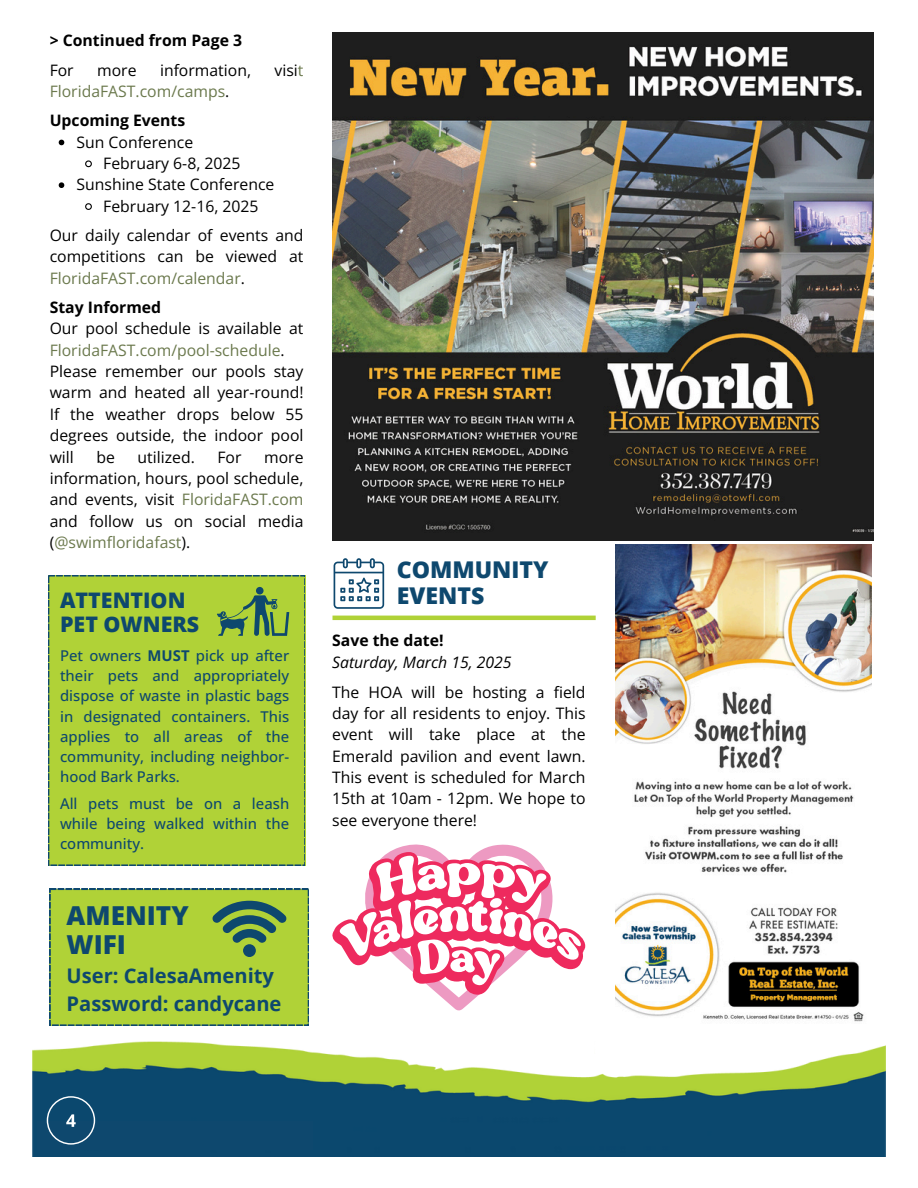
<style>
.page{position:relative;width:918px;height:1188px;background:#fff}
.page>*{position:absolute;margin:0;border:0;box-sizing:border-box;transform-origin:0 0}
.t1{font:800 26.1px/29px "Open Sans";color:#0e486e}
.t2{font:800 23.1px "Open Sans";color:#0e486e}
.t3{font:800 21.45px/24.6px "Open Sans";color:#0e486e}
.t4{font:700 20.1px/27.2px "Open Sans";color:#0e486e}
.t5{font:15.75px/21.3px "Open Sans";color:#000;text-align:justify}
.t6{font:700 15.75px "Open Sans";color:#000}
.t7{font:15.75px "Open Sans";color:#6b794d}
.t8{font:italic 15.75px "Open Sans";color:#000}
.t9{font:500 14.85px/20.1px "Open Sans";color:#0e486e;text-align:justify}
.s1{color:#6b794d}
.s2{color:#000}
.s3{font-weight:700}
</style>
<div class="page">
<img style="left:32px;top:1042px;width:853px;height:115px">
<div style="left:38px;top:1122px;width:275px;height:28px;background:#0e486e"></div>
<svg style="left:47px;top:1096px;width:48px;height:49px"></svg>
<img style="left:333px;top:32px;width:541px;height:509px">
<svg style="left:50px;top:889px;width:259px;height:137px;background:#a4c83a"></svg>
<div style="left:48px;top:575px;width:257px;height:291px;background:#b0d237"></div>
<svg style="left:217px;top:587px;width:72px;height:49px;background:#7fa847"></svg>
<img style="left:615px;top:544px;width:257px;height:478px">
<svg style="left:334px;top:558px;width:50px;height:51px"></svg>
<hr style="left:333px;top:616px;width:263px;height:4px;background:#b0d237">
<svg style="left:332px;top:844px;width:253px;height:167px"></svg>
<svg style="left:59px;top:140px;width:5px;height:5px"></svg>
<svg style="left:85px;top:160px;width:7px;height:8px"></svg>
<svg style="left:59px;top:182px;width:5px;height:6px"></svg>
<svg style="left:85px;top:203px;width:7px;height:7px"></svg>
<p class="t6" style="left:50px;top:29px;width:194px">&gt; Continued from Page 3</p>
<p class="t5" style="left:50px;top:59px;width:26px">For</p>
<p class="t5" style="left:97px;top:59px;width:41px">more</p>
<p class="t5" style="left:160px;top:59px;width:93px">information,</p>
<p class="t5" style="left:275px;top:59px;width:30px">visi<span class="s1">t</span></p>
<p class="t7" style="left:50px;top:80px;width:181px">FloridaFAST.com/camps<span class="s2">.</span></p>
<p class="t6" style="left:50px;top:109px;width:137px">Upcoming Events</p>
<h2 class="t5" style="left:77px;top:131px;width:118px">Sun Conference</h2>
<p class="t5" style="left:103px;top:152px;width:139px">February 6-8, 2025</p>
<h5 class="t5" style="left:77px;top:174px;width:199px">Sunshine State Conference</h5>
<h5 class="t5" style="left:103px;top:195px;width:157px">February 12-16, 2025</h5>
<h1 class="t5" style="left:50px;top:224px;width:255px">Our daily calendar of events and competitions can be viewed at <span class="s1">FloridaFAST.com/calendar</span>.</h1>
<p class="t6" style="left:50px;top:296px;width:113px">Stay Informed</p>
<h4 class="t5" style="left:50px;top:318px;width:255px;text-align:left">Our pool schedule is available at<br><span class="s1">FloridaFAST.com/pool-schedule</span>.<br>Please remember our pools stay warm and heated all year-round!<br>If the weather drops below 55 degrees outside, the indoor pool will</h4>
<h4 class="t5" style="left:96px;top:446px;width:20px">be</h4>
<h4 class="t5" style="left:138px;top:446px;width:59px">utilized.</h4>
<h4 class="t5" style="left:217px;top:446px;width:26px">For</h4>
<h4 class="t5" style="left:50px;top:446px;width:255px;text-indent:214px">more information, hours, pool schedule, and events, visit <span class="s1">FloridaFAST.com </span>and follow us on social media (<span class="s1">@swimfloridafast</span>).</h4>
<h5 class="t3" style="left:60px;top:587px;width:141px">ATTENTION<br>PET OWNERS</h5>
<p class="t9" style="left:60px;top:645px;width:231px">Pet owners <span class="s3">MUST</span> pick up after their pets and appropriately dispose of waste in plastic bags in designated containers. This applies to all areas of the community, including neighbor&shy;hood Bark Parks.</p>
<p class="t9" style="left:60px;top:793px;width:231px">All pets must be on a leash while being walked within the community.</p>
<p class="t1" style="left:67px;top:900px;width:124px">AMENITY<br>WIFI</p>
<h5 class="t4" style="left:67px;top:962px;width:216px">User: CalesaAmenity<br>Password: candycane</h5>
<p class="t2" style="left:397px;top:553px;width:153px">COMMUNITY</p>
<p class="t2" style="left:397px;top:579px;width:89px">EVENTS</p>
<p class="t6" style="left:332px;top:629px;width:113px">Save the date!</p>
<p class="t8" style="left:332px;top:652px;width:181px">Saturday, March 15, 2025</p>
<p class="t5" style="left:332px;top:681px;width:255px">The HOA will be hosting a field day for all residents to enjoy. This event will take place at the Emerald pavilion and event lawn.<br>This event is scheduled for March 15th at 10am - 12pm. We hope to see everyone there!</p>
</div>
